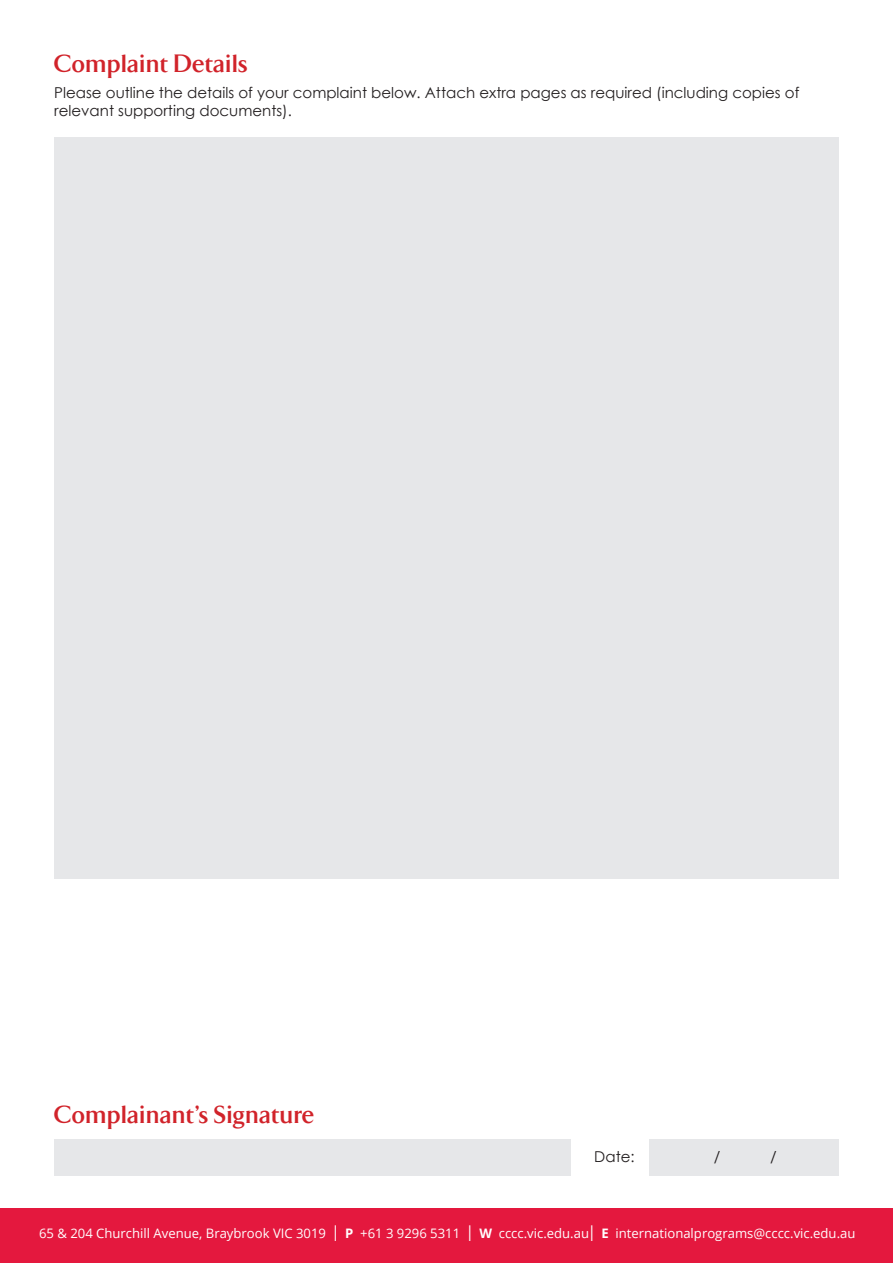
<style>
.page{position:relative;width:893px;height:1263px;background:#fff}
.page>*{position:absolute;margin:0;border:0;box-sizing:border-box;transform-origin:0 0}
.t1{font:700 25.5px "TF Arrow";letter-spacing:.02em;color:#d1232a}
.t2{font:15px/18px "Century Gothic";color:#231f20}
.Body{font:13.05px "Open Sans";color:#fff}
.s1{font-weight:300;font-size:21.9px}
.s2{font-weight:700}
</style>
<div class="page">
<div style="left:54px;top:137px;width:785px;height:741px;background:#e6e7e9"></div>
<div style="left:54px;top:1139px;width:517px;height:37px;background:#e6e7e9"></div>
<div style="left:649px;top:1139px;width:190px;height:37px;background:#e6e7e9"></div>
<div style="left:0;top:1209px;width:893px;height:54px;background:#e4183e"></div>
<p class="t1" style="left:54px;top:49px;width:195px">Complaint Details</p>
<p class="t2" style="left:54px;top:83px;width:747px">Please outline the details of your complaint below. Attach extra pages as required (including copies of relevant supporting documents).</p>
<p class="t1" style="left:54px;top:1101px;width:262px">Complainant’s Signature</p>
<p class="t2" style="left:594px;top:1147px;width:42px">Date:</p>
<p class="t2" style="left:714px;top:1147px;width:8px">/</p>
<p class="t2" style="left:770px;top:1147px;width:8px">/</p>
<p class="Body" style="left:39px;top:1224px;width:818px">65 &amp; 204 Churchill Avenue, Braybrook VIC 3019 <span class="s1">I</span> <span class="s2">P</span> +61 3 9296 5311 <span class="s1">I</span> <span class="s2">W</span> cccc.vic.edu.au<span class="s1">I</span> <span class="s2">E</span> internationalprograms@cccc.vic.edu.au</p>
</div>
